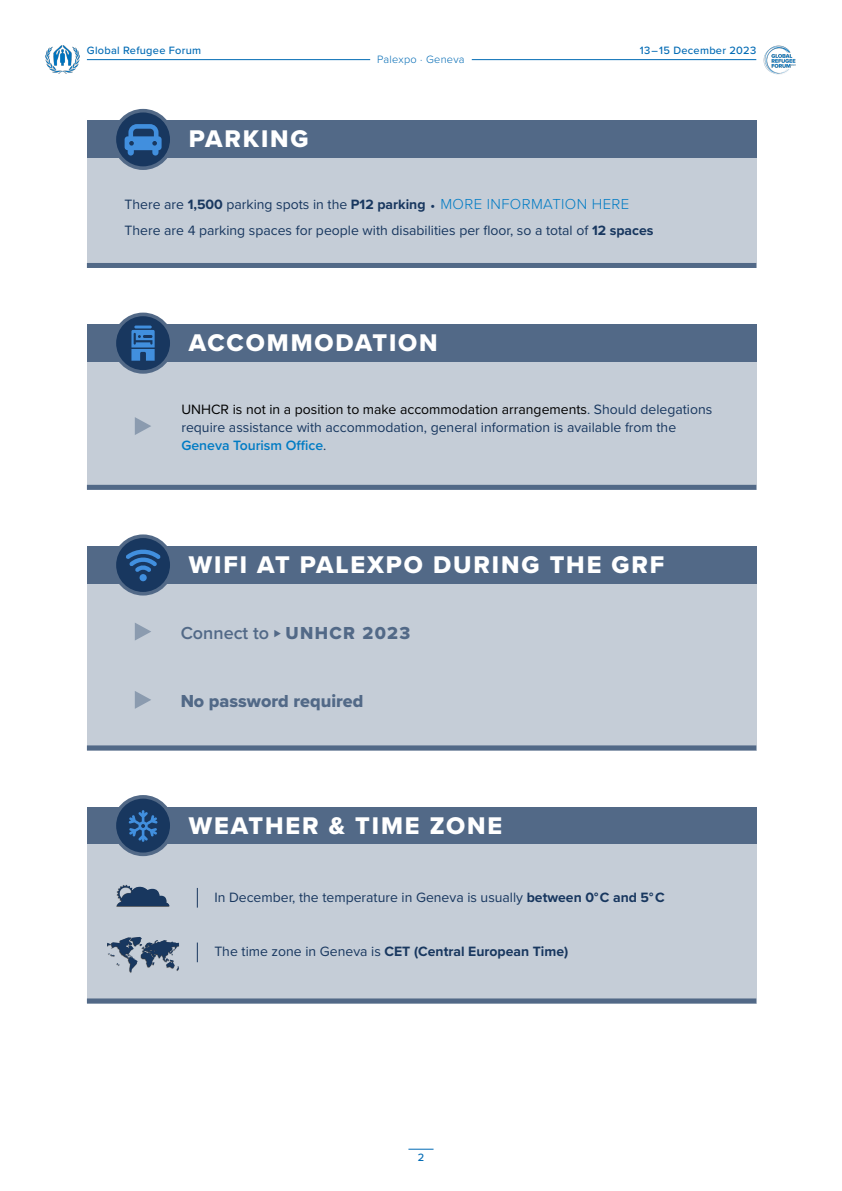
<style>
.page{position:relative;width:842px;height:1191px;background:#fff}
.page>*{position:absolute;margin:0;border:0;box-sizing:border-box;transform-origin:0 0}
.t1{font:25px "Proxima Nova Extrabld";letter-spacing:.075em;color:#fff}
.t2{font:600 18px "Proxima Nova";color:#526987}
.t3{font:18px "Proxima Nova Extrabld";color:#526987}
.t4{font:14px/18px "Proxima Nova";color:#18375f}
.t5{font:700 14px "Proxima Nova";color:#18375f}
.t6{font:500 11px "Proxima Nova";letter-spacing:.025em;color:#006ab4}
.t7{font:300 11px "Proxima Nova";letter-spacing:.025em;color:#006ab4}
.s1{font-weight:700}
.s2{font-weight:300;font-size:15px}
.s3{font-weight:300;font-size:15px;color:#007bc4}
.s4{color:#000}
.s5{font-weight:600;color:#007bc4}
.s6{font-size:12px}
.s7{font-family:"Proxima Nova Extrabld";font-weight:400}
.s8{font-weight:400}
</style>
<div class="page">
<hr style="left:87px;top:59px;width:283px;height:1px;background:#006ab4">
<hr style="left:472px;top:59px;width:284px;height:1px;background:#006ab4">
<img style="left:45px;top:45px;width:35px;height:29px">
<svg style="left:408px;top:1148px;width:25px;height:1px"></svg>
<img style="left:763px;top:45px;width:33px;height:30px">
<div style="left:87px;top:546px;width:669px;height:38px;background:#526987"></div>
<div style="left:87px;top:584px;width:669px;height:166px;background:#c5cdd7"></div>
<div style="left:87px;top:324px;width:669px;height:38px;background:#526987"></div>
<div style="left:87px;top:120px;width:669px;height:38px;background:#526987"></div>
<div style="left:87px;top:362px;width:669px;height:128px;background:#c5cdd7"></div>
<div style="left:87px;top:158px;width:669px;height:110px;background:#c5cdd7"></div>
<div style="left:114px;top:536px;width:58px;height:58px;background:#18375f;border-radius:50%"></div>
<div style="left:113px;top:534px;width:61px;height:61px;border:4px solid #526987;border-radius:50%"></div>
<svg style="left:126px;top:549px;width:34px;height:23px"></svg>
<div style="left:140px;top:574px;width:7px;height:7px;background:#418fde;border-radius:50%"></div>
<div style="left:114px;top:314px;width:58px;height:58px;background:#18375f;border-radius:50%"></div>
<div style="left:113px;top:312px;width:61px;height:62px;border:4px solid #526987;border-radius:50%"></div>
<svg style="left:114px;top:111px;width:58px;height:57px"></svg>
<div style="left:113px;top:109px;width:61px;height:61px;border:4px solid #526987;border-radius:50%"></div>
<div style="left:87px;top:745px;width:669px;height:5px;background:#526987"></div>
<div style="left:87px;top:485px;width:669px;height:5px;background:#526987"></div>
<div style="left:87px;top:263px;width:669px;height:5px;background:#526987"></div>
<svg style="left:125px;top:124px;width:37px;height:31px"></svg>
<svg style="left:135px;top:417px;width:16px;height:18px"></svg>
<svg style="left:135px;top:623px;width:16px;height:17px"></svg>
<svg style="left:135px;top:691px;width:16px;height:18px"></svg>
<hr style="left:134px;top:325px;width:18px;height:3px;background:#418fde">
<svg style="left:131px;top:330px;width:24px;height:31px"></svg>
<div style="left:87px;top:806px;width:669px;height:38px;background:#526987"></div>
<div style="left:87px;top:844px;width:669px;height:159px;background:#c5cdd7"></div>
<div style="left:114px;top:797px;width:58px;height:57px;background:#18375f;border-radius:50%"></div>
<div style="left:113px;top:795px;width:61px;height:61px;border:4px solid #526987;border-radius:50%"></div>
<svg style="left:129px;top:810px;width:29px;height:32px"></svg>
<svg style="left:197px;top:888px;width:1px;height:19px"></svg>
<svg style="left:197px;top:942px;width:1px;height:20px"></svg>
<div style="left:117px;top:884px;width:53px;height:23px;background:#000;opacity:.75"></div>
<div style="left:87px;top:998px;width:669px;height:5px;background:#526987"></div>
<svg style="left:117px;top:884px;width:52px;height:22px"></svg>
<svg style="left:107px;top:937px;width:72px;height:35px"></svg>
<p class="t6" style="left:87px;top:42px;width:116px">Global Refugee Forum</p>
<p class="t6" style="left:640px;top:42px;width:118px">13 ― 15 December 2023</p>
<p class="t7" style="left:377px;top:51px;width:89px">Palexpo · Geneva</p>
<h1 class="t1" style="left:189px;top:120px;width:121px">PARKING</h1>
<p class="t4" style="left:125px;top:191px;width:531px;line-height:25.2px">There are <span class="s1">1,500</span> parking spots in the <span class="s1">P12 parking</span> <span class="s2">•</span> <span class="s3">MORE INFORMATION HERE<br></span>There are 4 parking spaces for people with disabilities per floor, so a total of <span class="s1">12 spaces</span></p>
<h1 class="t1" style="left:189px;top:324px;width:250px">ACCOMMODATION</h1>
<p class="t4" style="left:181px;top:399px;width:532px"><span class="s4">UNHCR is not in a position to make accommodation arrangements</span>. Should delegations require assistance with accommodation, general information is available from the<br><span class="s5">Geneva Tourism Office</span>.</p>
<h1 class="t1" style="left:189px;top:546px;width:477px">WIFI AT PALEXPO DURING THE GRF</h1>
<p class="t2" style="left:181px;top:619px;width:231px">Connect to <span class="s6">⊲</span> <span class="s7">UNHCR 2023</span></p>
<p class="t3" style="left:181px;top:687px;width:184px">No password required</p>
<h1 class="t1" style="left:189px;top:806px;width:315px">WEATHER &amp; TIME ZONE</h1>
<p class="t4" style="left:214px;top:887px;width:452px">In December, the temperature in Geneva is usually <span class="s1">between 0°C and 5°C</span></p>
<p class="t5" style="left:214px;top:941px;width:355px"><span class="s8">The time zone in Geneva is</span> CET (Central European Time)</p>
<p class="t6" style="left:418px;top:1149px;width:8px">2</p>
</div>
